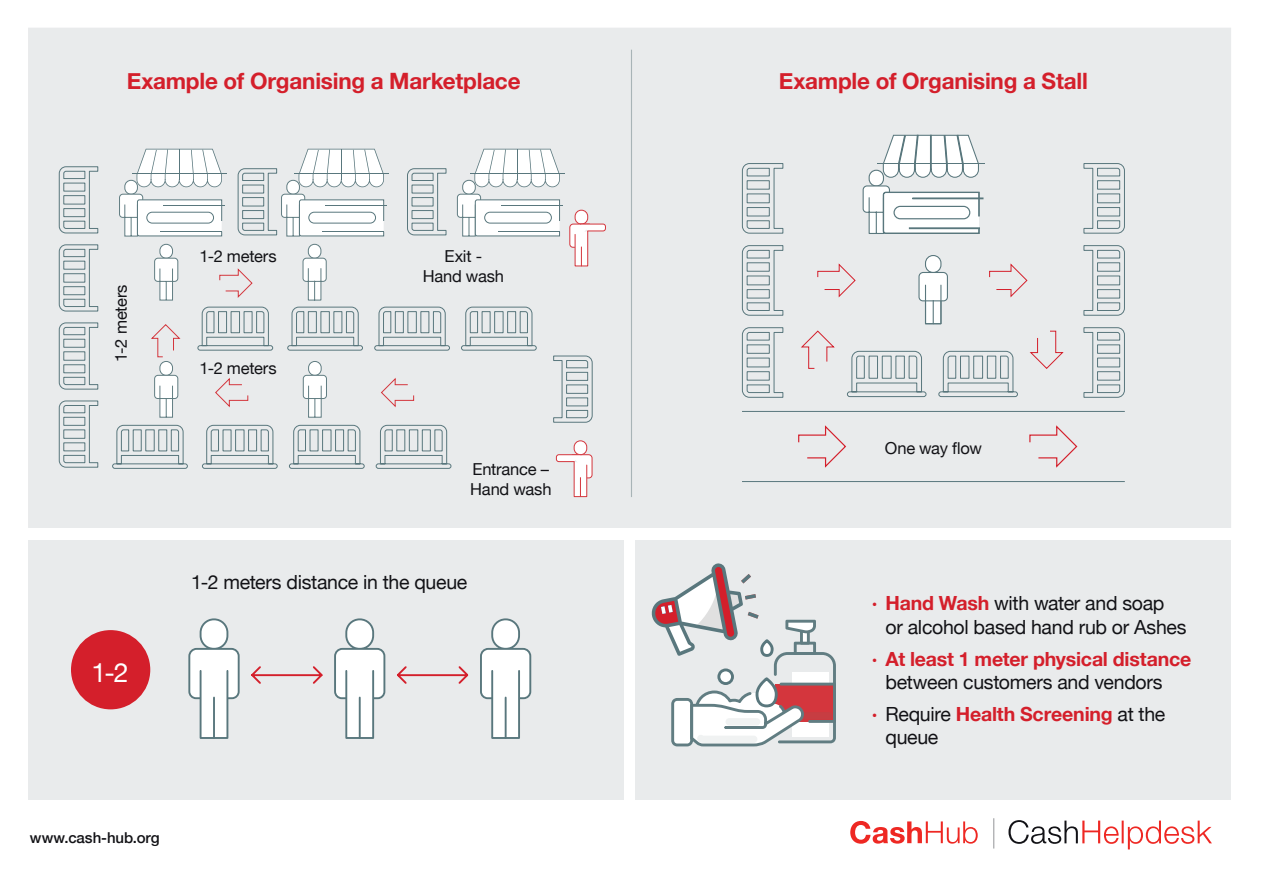
<style>
.page{position:relative;width:1263px;height:893px;background:#fff}
.page>*{position:absolute;margin:0;border:0;box-sizing:border-box;transform-origin:0 0}
.t1{font:26.7px "Helvetica Neue";color:#fff}
.t2{font:700 22.5px "Helvetica Neue";letter-spacing:-.01em;color:#d41f2b}
.t3{font:19.5px/23.4px "Helvetica Neue";letter-spacing:-.015em;color:#121216}
.t4{font:700 19.5px/23.4px "Helvetica Neue";letter-spacing:-.01em;color:#d41f2b}
.t5{font:16.5px/19.8px "Helvetica Neue";letter-spacing:-.01em;color:#121216}
.t6{font:500 15px "Helvetica Neue";letter-spacing:-.005em;color:#121216}
.s1{font-size:15.75px;color:#d41f2b}
.s2{font-weight:700;color:#d41f2b}
.s3{font-weight:400;font-size:15.75px}
.s4{font-weight:400;color:#121216}
</style>
<div class="page">
<div style="left:28px;top:540px;width:595px;height:259px;background:#e9ebec"></div>
<div style="left:636px;top:540px;width:595px;height:259px;background:#e9ebec"></div>
<div style="left:28px;top:28px;width:1203px;height:500px;background:#e9ebec"></div>
<svg style="left:251px;top:666px;width:72px;height:18px"></svg>
<svg style="left:397px;top:666px;width:72px;height:18px"></svg>
<div style="left:346px;top:619px;width:27px;height:30px;background:#fff;border-radius:13px"></div>
<div style="left:345px;top:618px;width:29px;height:32px;border:2px solid #59777d;border-radius:13px"></div>
<div style="left:492px;top:619px;width:27px;height:30px;background:#fff;border-radius:13px"></div>
<div style="left:491px;top:618px;width:29px;height:32px;border:2px solid #59777d;border-radius:13px"></div>
<div style="left:335px;top:649px;width:49px;height:49px;background:#fff;border-radius:7px"></div>
<div style="left:334px;top:648px;width:51px;height:51px;border:2px solid #59777d;border-radius:7px"></div>
<div style="left:481px;top:649px;width:49px;height:49px;background:#fff;border-radius:7px"></div>
<div style="left:480px;top:648px;width:51px;height:51px;border:2px solid #59777d;border-radius:7px"></div>
<div style="left:345px;top:670px;width:29px;height:69px;background:#fff;border:2px solid #59777d"></div>
<div style="left:491px;top:670px;width:29px;height:69px;background:#fff;border:2px solid #59777d"></div>
<hr style="left:359px;top:697px;width:2px;height:41px;background:#59777d">
<hr style="left:505px;top:697px;width:2px;height:41px;background:#59777d">
<div style="left:201px;top:619px;width:26px;height:30px;background:#fff;border-radius:13px"></div>
<div style="left:200px;top:618px;width:28px;height:32px;border:2px solid #59777d;border-radius:13px"></div>
<div style="left:189px;top:649px;width:50px;height:49px;background:#fff;border-radius:7px"></div>
<div style="left:188px;top:648px;width:52px;height:51px;border:2px solid #59777d;border-radius:7px"></div>
<div style="left:200px;top:670px;width:28px;height:69px;background:#fff;border:2px solid #59777d"></div>
<hr style="left:213px;top:697px;width:2px;height:41px;background:#59777d">
<div style="left:71px;top:630px;width:79px;height:79px;background:#d41f2b;border-radius:50%"></div>
<svg style="left:137px;top:149px;width:85px;height:17px"></svg>
<svg style="left:299px;top:149px;width:85px;height:17px"></svg>
<svg style="left:59px;top:166px;width:534px;height:303px"></svg>
<div style="left:463px;top:180px;width:12px;height:14px;background:#fff;border-radius:6px"></div>
<div style="left:462px;top:180px;width:14px;height:15px;border:1px solid #617d82;border-radius:6px"></div>
<svg style="left:474px;top:149px;width:86px;height:38px"></svg>
<hr style="left:470px;top:174px;width:95px;height:1px;background:#59777d">
<hr style="left:501px;top:205px;width:62px;height:1px;background:#59777d">
<svg style="left:456px;top:193px;width:104px;height:44px"></svg>
<svg style="left:150px;top:257px;width:264px;height:161px"></svg>
<svg style="left:882px;top:134px;width:97px;height:29px"></svg>
<svg style="left:742px;top:163px;width:383px;height:235px"></svg>
<svg style="left:800px;top:262px;width:265px;height:108px"></svg>
<svg style="left:797px;top:424px;width:50px;height:45px"></svg>
<svg style="left:1029px;top:424px;width:49px;height:45px"></svg>
<hr style="left:742px;top:411px;width:383px;height:1px;background:#59777d">
<hr style="left:742px;top:481px;width:383px;height:1px;background:#59777d">
<div style="left:925px;top:285px;width:16px;height:39px;border:1px solid #59777d"></div>
<div style="left:575px;top:210px;width:13px;height:14px;background:#fff;border-radius:6px"></div>
<div style="left:575px;top:210px;width:13px;height:15px;border:1px solid #d4363d;border-radius:6px"></div>
<svg style="left:569px;top:223px;width:37px;height:44px"></svg>
<div style="left:574px;top:441px;width:13px;height:14px;background:#fff;border-radius:6px"></div>
<div style="left:574px;top:440px;width:13px;height:15px;border:1px solid #d4363d;border-radius:6px"></div>
<svg style="left:555px;top:454px;width:38px;height:44px"></svg>
<hr style="left:631px;top:50px;width:1px;height:447px;background:#a8b4b7">
<svg style="left:651px;top:563px;width:185px;height:183px"></svg>
<svg style="left:850px;top:821px;width:128px;height:23px"></svg>
<svg style="left:1008px;top:820px;width:204px;height:29px"></svg>
<hr style="left:993px;top:818px;width:1px;height:30px;background:#939598">
<p class="t2" style="left:127px;top:64px;width:395px">Example of Organising a Marketplace</p>
<p class="t2" style="left:779px;top:64px;width:311px">Example of Organising a Stall</p>
<p class="t5" style="left:112px;top:362px;width:79px;rotate:-90deg">1-2 meters</p>
<p class="t1" style="left:92px;top:653px;width:39px">1-2</p>
<p class="t5" style="left:200px;top:247px;width:79px">1-2 meters</p>
<p class="t5" style="left:200px;top:359px;width:79px">1-2 meters</p>
<p class="t5" style="left:423px;top:247px;width:83px;text-align:center">Exit -<br>Hand wash</p>
<p class="t5" style="left:470px;top:460px;width:83px">Entrance –<br>Hand wash</p>
<p class="t3" style="left:191px;top:571px;width:278px">1-2 meters distance in the queue</p>
<p class="t6" style="left:30px;top:826px;width:131px">www.cash-hub.org</p>
<p class="t5" style="left:885px;top:439px;width:98px">One way flow</p>
<p class="t3" style="left:885px;top:593px;width:303px;text-indent:-14px"><span class="s1">•</span> <span class="s2">Hand Wash</span> with water and soap or alcohol based hand rub or Ashes</p>
<p class="t4" style="left:885px;top:647px;width:307px;text-indent:-14px"><span class="s3">•</span> At least 1 meter physical distance <span class="s4">between customers and vendors</span></p>
<p class="t3" style="left:885px;top:703px;width:281px;text-indent:-14px"><span class="s1">•</span> Require <span class="s2">Health Screening</span> at the queue</p>
</div>
